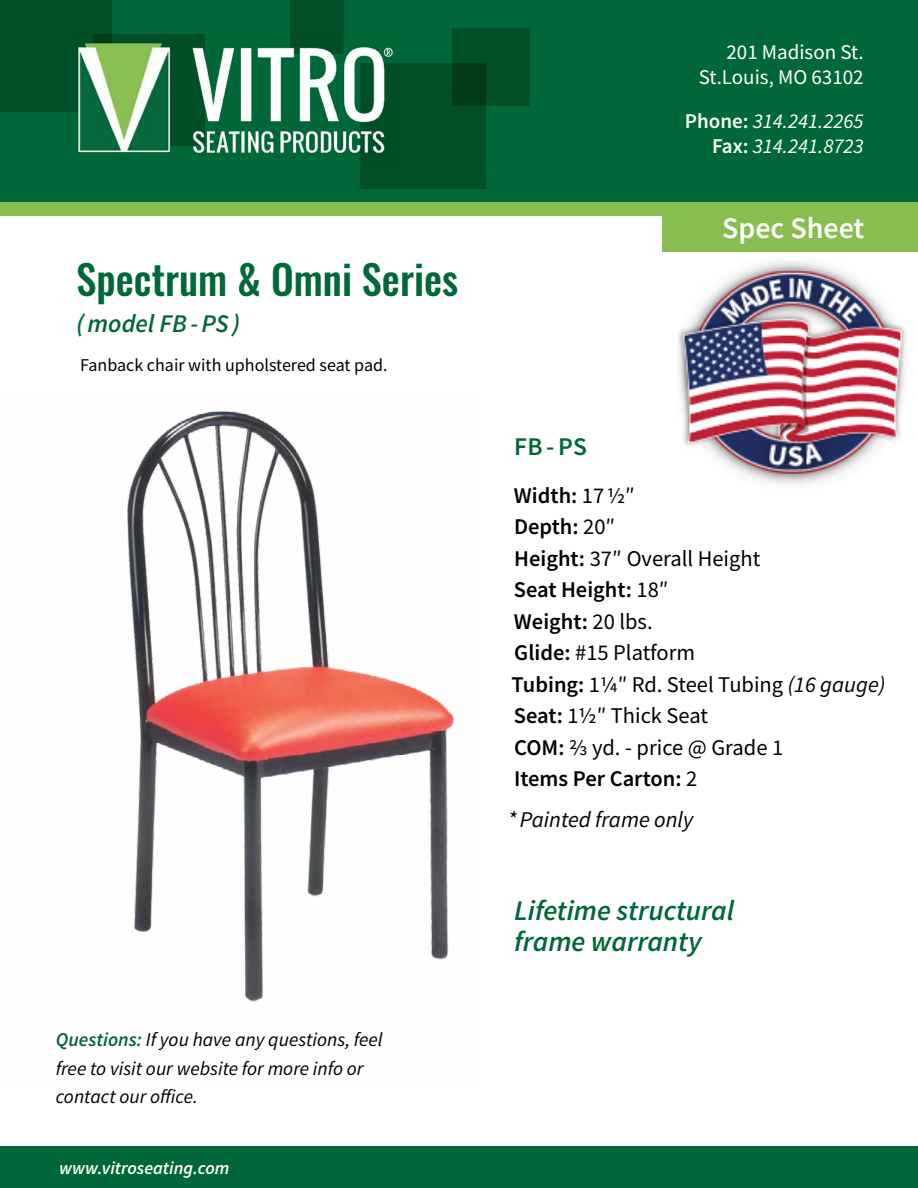
<style>
.page{position:relative;width:918px;height:1188px;background:#fff}
.page>*{position:absolute;margin:0;border:0;box-sizing:border-box;transform-origin:0 0}
.t1{font:500 40.5px "Oswald";color:#006838}
.t2{font:600 30px "Source Sans Pro";color:#fff}
.t3{font:italic 600 28.5px/31.5px "Source Sans Pro";color:#006838}
.t4{font:italic 600 25.5px "Source Sans Pro";color:#006838}
.t5{font:600 25.5px "Source Sans Pro";color:#006838}
.t6{font:22.5px/31.5px "Source Sans Pro";color:#000}
.t7{font:italic 22.5px "Source Sans Pro";color:#000}
.t8{font:italic 21px/25.2px "Source Sans Pro";color:#fff;text-align:right}
.t9{font:21px/25.2px "Source Sans Pro";color:#fff;text-align:right}
.t10{font:italic 19.5px/28.5px "Source Sans Pro";color:#000}
.t11{font:18px "Source Sans Pro";color:#000}
.t12{font:italic 600 18px "Source Sans Pro";color:#fff}
.s1{font-weight:600;color:#006838}
.s2{font-weight:600;font-style:normal}
.s3{font-weight:600}
.s4{font-style:italic}
</style>
<div class="page">
<img style="left:678px;top:261px;width:224px;height:223px">
<div style="left:0;top:0;width:918px;height:205px;background:#006838"></div>
<div style="left:0;top:0;width:112px;height:112px;background:#004f26"></div>
<div style="left:290px;top:0;width:54px;height:54px;background:#004f26"></div>
<div style="left:360px;top:63px;width:126px;height:126px;background:#004f26"></div>
<div style="left:452px;top:29px;width:77px;height:77px;background:linear-gradient(to right,#00421e,#005228)"></div>
<div style="left:0;top:202px;width:918px;height:14px;background:#88bd50"></div>
<div style="left:0;top:1147px;width:918px;height:41px;background:#006838"></div>
<div style="left:662px;top:204px;width:256px;height:48px;background:#88bd50"></div>
<img style="left:127px;top:411px;width:327px;height:591px">
<img style="left:78px;top:35px;width:315px;height:118px">
<img style="left:875px;top:326px;width:31px;height:158px">
<h1 class="t1" style="left:76px;top:251px;width:383px">Spectrum &amp; Omni Series</h1>
<p class="t4" style="left:76px;top:307px;width:165px">(model FB-PS)</p>
<p class="t11" style="left:80px;top:353px;width:309px">Fanback chair with upholstered seat pad.</p>
<p class="t10" style="left:56px;top:1025px;width:328px"><span class="s1">Questions:</span> If you have any questions, feel free to visit our website for more info or contact our office.</p>
<p class="t12" style="left:59px;top:1156px;width:172px">www.vitroseating.com</p>
<p class="t9" style="left:699px;top:40px;width:166px">201 Madison St.<br>St.Louis, MO 63102</p>
<p class="t8" style="left:685px;top:108px;width:180px"><span class="s2">Phone:</span> 314.241.2265<br><span class="s2">Fax:</span> 314.241.8723</p>
<h2 class="t2" style="left:722px;top:208px;width:144px">Spec Sheet</h2>
<p class="t5" style="left:514px;top:430px;width:74px">FB-PS</p>
<p class="t6" style="left:512px;top:479px;width:375px"><span class="s3">Width:</span> 17½″<br><span class="s3">Depth:</span> 20″<br><span class="s3">Height:</span> 37″ Overall Height<br><span class="s3">Seat Height:</span> 18″<br><span class="s3">Weight:</span> 20 lbs.<br><span class="s3">Glide:</span> #15 Platform<br><span class="s3">Tubing:</span> 1¼″ Rd. Steel Tubing <span class="s4">(16 gauge)<br></span><span class="s3">Seat:</span> 1½″ Thick Seat<br><span class="s3">COM:</span> ⅔ yd. - price @ Grade 1<br><span class="s3">Items Per Carton:</span> 2</p>
<p class="t7" style="left:508px;top:805px;width:187px">*Painted frame only</p>
<p class="t3" style="left:514px;top:894px;width:222px">Lifetime structural frame warranty</p>
</div>
